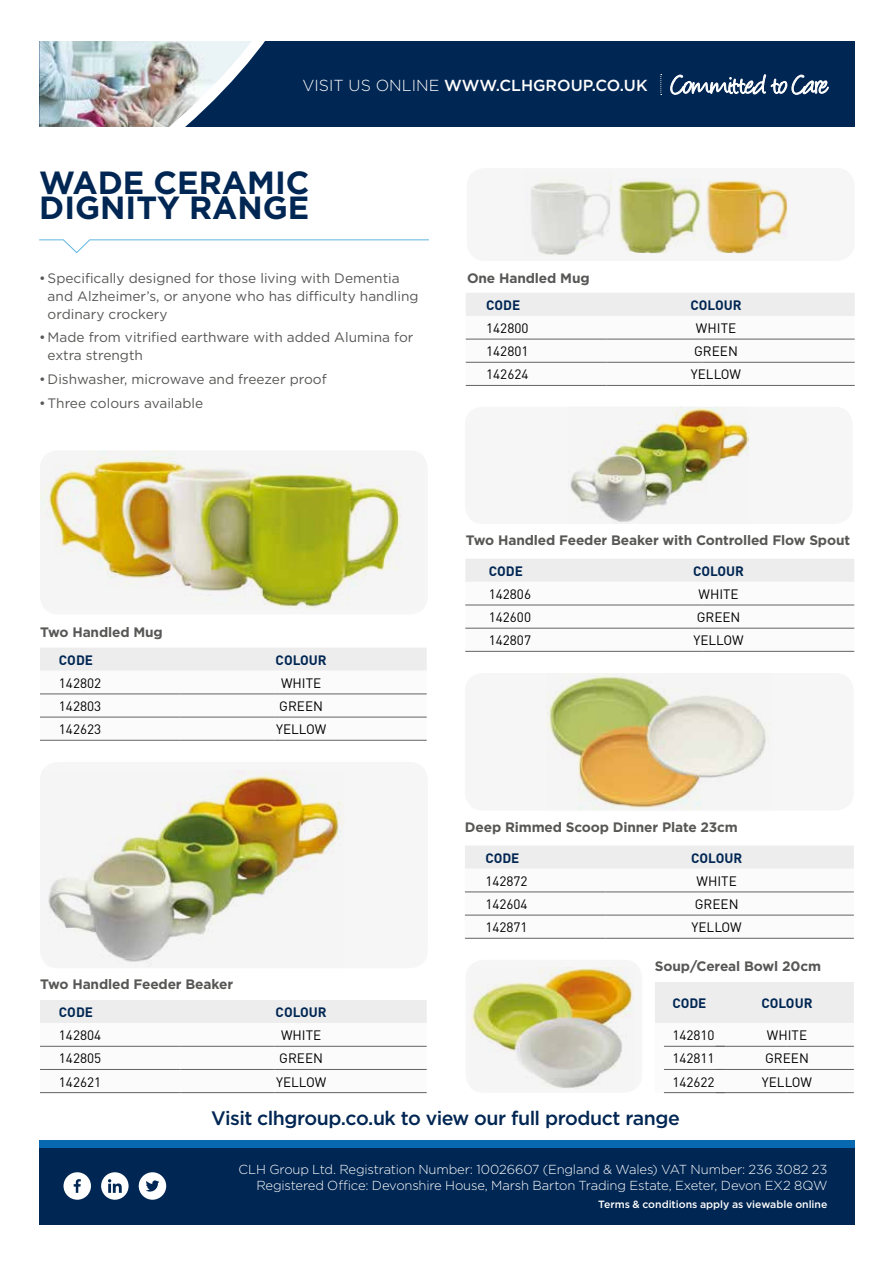
<style>
.page{position:relative;width:893px;height:1263px;background:#fff}
.page>*{position:absolute;margin:0;border:0;box-sizing:border-box;transform-origin:0 0}
.t1{font:700 32.1px/25.5px "Gotham";color:#002653}
.t2{font:500 19.5px "Gotham";letter-spacing:-.025em;color:#002653}
.t3{font:500 15.9px "Gotham";color:#fff}
.t4{font:13.65px/17.9px "Gotham";color:#575756}
.t5{font:700 13.65px "Gotham";letter-spacing:-.01em;color:#575756}
.t6{font:13.5px "DIN";color:#000}
.t7{font:700 13.5px "DIN";color:#002653}
.t8{font:300 13.05px/16.8px "Gotham";letter-spacing:-.015em;color:#fff;text-align:right}
.t9{font:500 10.5px "Gotham";letter-spacing:-.005em;color:#fff}
.s1{font-weight:300}
</style>
<div class="page">
<svg style="left:465px;top:559px;width:389px;height:92px"></svg>
<hr style="left:465px;top:651px;width:141px;height:1px;background:#646363">
<hr style="left:606px;top:651px;width:96px;height:1px;background:#646363">
<hr style="left:702px;top:651px;width:152px;height:1px;background:#646363">
<hr style="left:465px;top:605px;width:141px;height:1px;background:#646363">
<hr style="left:606px;top:605px;width:96px;height:1px;background:#646363">
<hr style="left:702px;top:605px;width:152px;height:1px;background:#646363">
<hr style="left:465px;top:628px;width:141px;height:1px;background:#646363">
<hr style="left:606px;top:628px;width:96px;height:1px;background:#646363">
<hr style="left:702px;top:628px;width:152px;height:1px;background:#646363">
<svg style="left:40px;top:648px;width:387px;height:92px"></svg>
<hr style="left:40px;top:740px;width:141px;height:1px;background:#646363">
<hr style="left:181px;top:740px;width:94px;height:1px;background:#646363">
<hr style="left:275px;top:740px;width:152px;height:1px;background:#646363">
<hr style="left:40px;top:694px;width:141px;height:1px;background:#646363">
<hr style="left:181px;top:694px;width:94px;height:1px;background:#646363">
<hr style="left:275px;top:694px;width:152px;height:1px;background:#646363">
<hr style="left:40px;top:717px;width:141px;height:1px;background:#646363">
<hr style="left:181px;top:717px;width:94px;height:1px;background:#646363">
<hr style="left:275px;top:717px;width:152px;height:1px;background:#646363">
<svg style="left:465px;top:846px;width:389px;height:92px"></svg>
<hr style="left:465px;top:938px;width:140px;height:1px;background:#646363">
<hr style="left:605px;top:938px;width:97px;height:1px;background:#646363">
<hr style="left:702px;top:938px;width:152px;height:1px;background:#646363">
<hr style="left:465px;top:892px;width:140px;height:1px;background:#646363">
<hr style="left:605px;top:892px;width:97px;height:1px;background:#646363">
<hr style="left:702px;top:892px;width:152px;height:1px;background:#646363">
<hr style="left:465px;top:915px;width:140px;height:1px;background:#646363">
<hr style="left:605px;top:915px;width:97px;height:1px;background:#646363">
<hr style="left:702px;top:915px;width:152px;height:1px;background:#646363">
<svg style="left:655px;top:982px;width:199px;height:88px"></svg>
<hr style="left:664px;top:1092px;width:61px;height:1px;background:#646363">
<hr style="left:716px;top:1092px;width:70px;height:1px;background:#646363">
<hr style="left:786px;top:1092px;width:68px;height:1px;background:#646363">
<hr style="left:664px;top:1046px;width:61px;height:1px;background:#646363">
<hr style="left:716px;top:1046px;width:70px;height:1px;background:#646363">
<hr style="left:786px;top:1046px;width:68px;height:1px;background:#646363">
<hr style="left:664px;top:1069px;width:61px;height:1px;background:#646363">
<hr style="left:716px;top:1069px;width:70px;height:1px;background:#646363">
<hr style="left:786px;top:1069px;width:68px;height:1px;background:#646363">
<svg style="left:40px;top:1000px;width:387px;height:46px"></svg>
<hr style="left:40px;top:1092px;width:141px;height:1px;background:#646363">
<hr style="left:181px;top:1092px;width:94px;height:1px;background:#646363">
<hr style="left:275px;top:1092px;width:152px;height:1px;background:#646363">
<hr style="left:40px;top:1046px;width:141px;height:1px;background:#646363">
<hr style="left:181px;top:1046px;width:94px;height:1px;background:#646363">
<hr style="left:275px;top:1046px;width:152px;height:1px;background:#646363">
<hr style="left:40px;top:1069px;width:141px;height:1px;background:#646363">
<hr style="left:181px;top:1069px;width:94px;height:1px;background:#646363">
<hr style="left:275px;top:1069px;width:152px;height:1px;background:#646363">
<div style="left:39px;top:1140px;width:815px;height:58px;background:#0869b0"></div>
<div style="left:39px;top:1147px;width:815px;height:77px;background:#002653"></div>
<div style="left:39px;top:40px;width:815px;height:89px;background:#002653"></div>
<img style="left:39px;top:41px;width:305px;height:87px">
<div style="left:0;top:128px;width:893px;height:12px;background:#fff"></div>
<div style="left:0;top:28px;width:893px;height:13px;background:#fff"></div>
<svg style="left:660px;top:74px;width:2px;height:21px"></svg>
<svg style="left:670px;top:74px;width:159px;height:21px"></svg>
<div style="left:40px;top:762px;width:388px;height:206px;background:#f6f6f6;border-radius:18px"></div>
<div style="left:40px;top:450px;width:388px;height:164px;background:#f6f6f6;border-radius:18px"></div>
<div style="left:465px;top:407px;width:388px;height:117px;background:#f6f6f6;border-radius:18px"></div>
<div style="left:465px;top:673px;width:389px;height:137px;background:#f6f6f6;border-radius:18px"></div>
<div style="left:466px;top:960px;width:176px;height:133px;background:#f6f6f6;border-radius:18px"></div>
<svg style="left:39px;top:239px;width:390px;height:15px"></svg>
<img style="left:40px;top:450px;width:362px;height:159px">
<img style="left:48px;top:772px;width:295px;height:190px">
<img style="left:570px;top:407px;width:179px;height:115px">
<img style="left:546px;top:676px;width:220px;height:134px">
<img style="left:471px;top:968px;width:162px;height:120px">
<svg style="left:466px;top:293px;width:389px;height:92px"></svg>
<hr style="left:466px;top:385px;width:140px;height:1px;background:#646363">
<hr style="left:606px;top:385px;width:97px;height:1px;background:#646363">
<hr style="left:703px;top:385px;width:152px;height:1px;background:#646363">
<hr style="left:466px;top:339px;width:140px;height:1px;background:#646363">
<hr style="left:606px;top:339px;width:97px;height:1px;background:#646363">
<hr style="left:703px;top:339px;width:152px;height:1px;background:#646363">
<hr style="left:466px;top:362px;width:140px;height:1px;background:#646363">
<hr style="left:606px;top:362px;width:97px;height:1px;background:#646363">
<hr style="left:703px;top:362px;width:152px;height:1px;background:#646363">
<div style="left:467px;top:168px;width:388px;height:93px;background:#f6f6f6;border-radius:18px"></div>
<img style="left:531px;top:182px;width:81px;height:73px">
<img style="left:619px;top:180px;width:82px;height:74px">
<img style="left:706px;top:181px;width:82px;height:73px">
<svg style="left:139px;top:1172px;width:27px;height:28px"></svg>
<svg style="left:101px;top:1172px;width:28px;height:28px"></svg>
<svg style="left:64px;top:1172px;width:27px;height:28px"></svg>
<p class="t3" style="left:303px;top:75px;width:346px"><span class="s1">VISIT US ONLINE</span> WWW.CLHGROUP.CO.UK</p>
<h1 class="t1" style="left:39px;top:169px;width:272px">WADE CERAMIC<br>DIGNITY RANGE</h1>
<p class="t4" style="left:48px;top:269px;width:372px;text-indent:-8px">•Specifically designed for those living with Dementia and Alzheimer’s, or anyone who has difficulty handling ordinary crockery</p>
<p class="t4" style="left:48px;top:328px;width:367px;text-indent:-8px">•Made from vitrified earthware with added Alumina for extra strength</p>
<p class="t4" style="left:39px;top:370px;width:289px">•Dishwasher, microwave and freezer proof</p>
<p class="t4" style="left:39px;top:394px;width:166px">•Three colours available</p>
<p class="t5" style="left:467px;top:269px;width:124px">One Handled Mug</p>
<p class="t7" style="left:486px;top:296px;width:36px">CODE</p>
<p class="t7" style="left:690px;top:296px;width:53px">COLOUR</p>
<p class="t6" style="left:486px;top:320px;width:44px">142800</p>
<p class="t6" style="left:696px;top:320px;width:42px">WHITE</p>
<p class="t6" style="left:486px;top:343px;width:44px">142801</p>
<p class="t6" style="left:694px;top:343px;width:45px">GREEN</p>
<p class="t6" style="left:486px;top:366px;width:44px">142624</p>
<p class="t6" style="left:691px;top:366px;width:52px">YELLOW</p>
<p class="t5" style="left:40px;top:623px;width:124px">Two Handled Mug</p>
<p class="t7" style="left:59px;top:651px;width:36px">CODE</p>
<p class="t7" style="left:276px;top:651px;width:53px">COLOUR</p>
<p class="t6" style="left:59px;top:674px;width:44px">142802</p>
<p class="t6" style="left:281px;top:674px;width:42px">WHITE</p>
<p class="t6" style="left:59px;top:698px;width:44px">142803</p>
<p class="t6" style="left:279px;top:698px;width:45px">GREEN</p>
<p class="t6" style="left:59px;top:721px;width:44px">142623</p>
<p class="t6" style="left:276px;top:721px;width:52px">YELLOW</p>
<p class="t5" style="left:40px;top:975px;width:195px">Two Handled Feeder Beaker</p>
<p class="t7" style="left:59px;top:1003px;width:36px">CODE</p>
<p class="t7" style="left:276px;top:1003px;width:53px">COLOUR</p>
<p class="t6" style="left:59px;top:1027px;width:44px">142804</p>
<p class="t6" style="left:281px;top:1027px;width:42px">WHITE</p>
<p class="t6" style="left:59px;top:1050px;width:44px">142805</p>
<p class="t6" style="left:279px;top:1050px;width:45px">GREEN</p>
<p class="t6" style="left:59px;top:1073px;width:44px">142621</p>
<p class="t6" style="left:276px;top:1073px;width:52px">YELLOW</p>
<p class="t5" style="left:466px;top:532px;width:386px">Two Handled Feeder Beaker with Controlled Flow Spout</p>
<p class="t7" style="left:489px;top:562px;width:36px">CODE</p>
<p class="t7" style="left:693px;top:562px;width:53px">COLOUR</p>
<p class="t6" style="left:489px;top:586px;width:44px">142806</p>
<p class="t6" style="left:698px;top:586px;width:42px">WHITE</p>
<p class="t6" style="left:489px;top:609px;width:44px">142600</p>
<p class="t6" style="left:697px;top:609px;width:45px">GREEN</p>
<p class="t6" style="left:489px;top:632px;width:44px">142807</p>
<p class="t6" style="left:693px;top:632px;width:52px">YELLOW</p>
<p class="t5" style="left:465px;top:818px;width:275px">Deep Rimmed Scoop Dinner Plate 23cm</p>
<p class="t7" style="left:485px;top:849px;width:36px">CODE</p>
<p class="t7" style="left:691px;top:849px;width:53px">COLOUR</p>
<p class="t6" style="left:485px;top:872px;width:44px">142872</p>
<p class="t6" style="left:697px;top:872px;width:42px">WHITE</p>
<p class="t6" style="left:485px;top:896px;width:44px">142604</p>
<p class="t6" style="left:695px;top:896px;width:45px">GREEN</p>
<p class="t6" style="left:485px;top:919px;width:44px">142871</p>
<p class="t6" style="left:692px;top:919px;width:52px">YELLOW</p>
<p class="t5" style="left:655px;top:957px;width:168px">Soup/Cereal Bowl 20cm</p>
<p class="t7" style="left:672px;top:994px;width:36px">CODE</p>
<p class="t7" style="left:761px;top:994px;width:53px">COLOUR</p>
<p class="t6" style="left:672px;top:1027px;width:44px">142810</p>
<p class="t6" style="left:767px;top:1027px;width:42px">WHITE</p>
<p class="t6" style="left:672px;top:1050px;width:44px">142811</p>
<p class="t6" style="left:765px;top:1050px;width:45px">GREEN</p>
<p class="t6" style="left:672px;top:1073px;width:44px">142622</p>
<p class="t6" style="left:762px;top:1073px;width:52px">YELLOW</p>
<h2 class="t2" style="left:211px;top:1105px;width:470px">Visit clhgroup.co.uk to view our full product range</h2>
<p class="t8" style="left:239px;top:1160px;width:590px">CLH Group Ltd. Registration Number: 10026607 (England &amp; Wales) VAT Number: 236 3082 23<br>Registered Office: Devonshire House, Marsh Barton Trading Estate, Exeter, Devon EX2 8QW</p>
<p class="t9" style="left:598px;top:1198px;width:231px">Terms &amp; conditions apply as viewable online</p>
</div>
